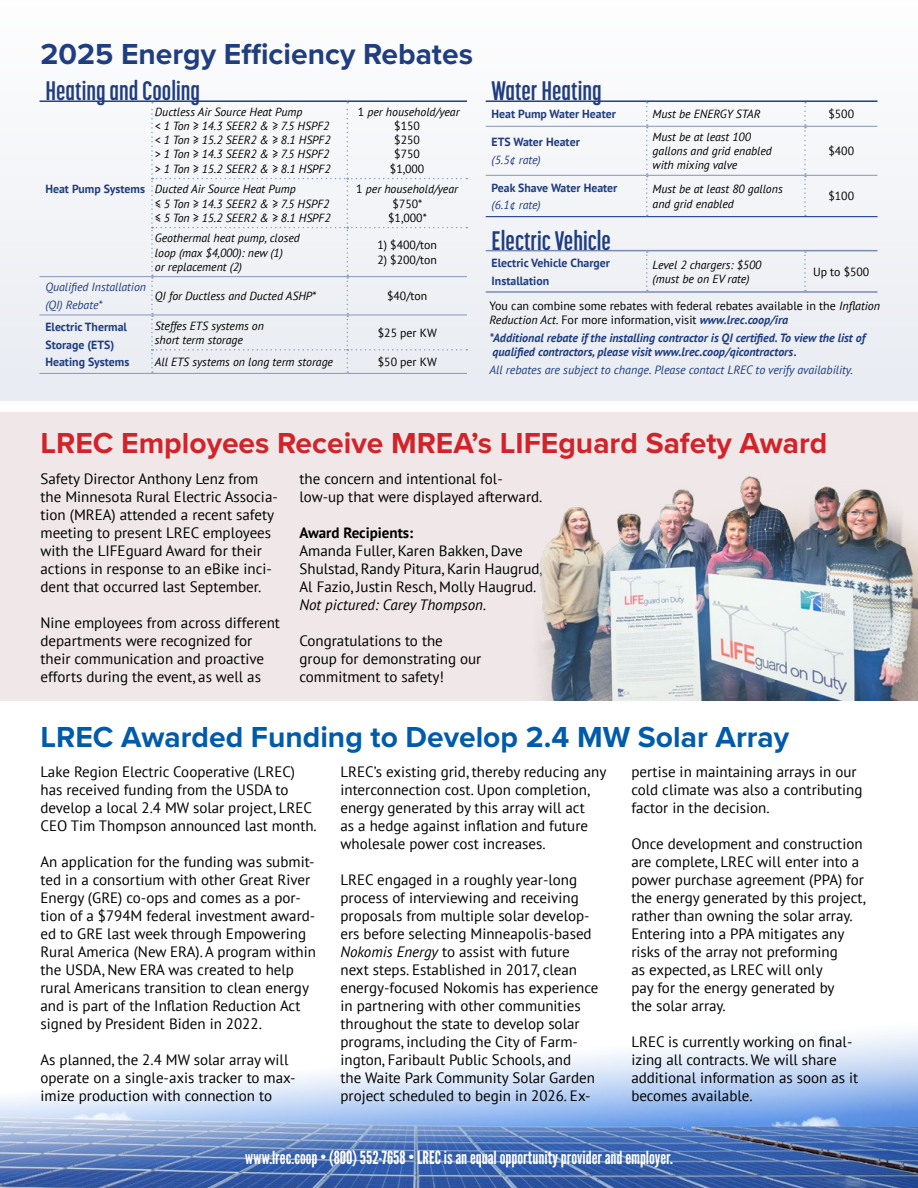
<style>
.page{position:relative;width:918px;height:1188px;background:#fff}
.page>*{position:absolute;margin:0;border:0;box-sizing:border-box;transform-origin:0 0}
.t1{font:700 30px "Proxima Nova";color:#d2232a}
.t2{font:700 30px "Proxima Nova";color:#005baa}
.t3{font:700 30px "Proxima Nova";color:#1f3d80}
.t4{font:700 26.55px "Korolev Compressed";color:#1f3d80}
.t5{font:18px "League Gothic";color:#fff}
.t6{font:15px/18px "PT Sans";color:#000}
.t7{font:italic 15px "PT Sans";color:#000}
.t8{font:700 15px "PT Sans";color:#000}
.t9{font:italic 700 12px/14.4px "PT Sans";color:#1f3d80}
.t10{font:12px/14.4px "PT Sans";color:#000}
.t11{font:italic 12px "PT Sans";color:#1f3d80}
.t12{font:italic 11.85px/14.1px "PT Sans";color:#000}
.t13{font:700 11.85px/17.7px "PT Sans";color:#1f3d80}
.t14{font:11.85px/14.1px "PT Sans";color:#000;text-align:center}
.t15{font:italic 11.85px/17.7px "PT Sans";color:#1f3d80}
.s1{font-style:italic}
.s2{font-style:normal}
.s3{font-weight:700;font-style:italic;color:#1f3d80}
</style>
<div class="page">
<div style="left:0;top:412px;width:918px;height:289px;background:#f0e8e8"></div>
<div style="left:0;top:0;width:918px;height:401px;background:#f4f5f8"></div>
<hr style="left:40px;top:100px;width:112px;height:2px;background:#1f3d80">
<hr style="left:152px;top:100px;width:195px;height:2px;background:#1f3d80">
<hr style="left:347px;top:100px;width:120px;height:2px;background:#1f3d80">
<hr style="left:40px;top:276px;width:112px;height:1px;background:#8f9ec0">
<hr style="left:40px;top:314px;width:112px;height:2px;background:#8f9ec0">
<svg style="left:151px;top:102px;width:316px;height:271px"></svg>
<hr style="left:40px;top:373px;width:112px;height:1px;background:#8f9ec0">
<hr style="left:152px;top:373px;width:195px;height:1px;background:#8f9ec0">
<hr style="left:347px;top:373px;width:120px;height:1px;background:#8f9ec0">
<hr style="left:486px;top:100px;width:161px;height:2px;background:#1f3d80">
<hr style="left:647px;top:100px;width:158px;height:2px;background:#1f3d80">
<hr style="left:805px;top:100px;width:73px;height:2px;background:#1f3d80">
<svg style="left:646px;top:102px;width:2px;height:114px"></svg>
<svg style="left:804px;top:102px;width:2px;height:114px"></svg>
<hr style="left:486px;top:126px;width:161px;height:1px;background:#8f9ec0">
<hr style="left:647px;top:126px;width:158px;height:1px;background:#8f9ec0">
<hr style="left:805px;top:126px;width:73px;height:1px;background:#8f9ec0">
<hr style="left:486px;top:175px;width:161px;height:1px;background:#8f9ec0">
<hr style="left:647px;top:175px;width:158px;height:1px;background:#8f9ec0">
<hr style="left:805px;top:175px;width:73px;height:1px;background:#8f9ec0">
<hr style="left:486px;top:216px;width:161px;height:1px;background:#1f3d80">
<hr style="left:647px;top:216px;width:158px;height:1px;background:#1f3d80">
<hr style="left:805px;top:216px;width:73px;height:1px;background:#1f3d80">
<hr style="left:486px;top:250px;width:161px;height:1px;background:#798bb3">
<hr style="left:647px;top:250px;width:158px;height:1px;background:#798bb3">
<hr style="left:805px;top:250px;width:73px;height:1px;background:#798bb3">
<hr style="left:486px;top:291px;width:161px;height:2px;background:#798bb3">
<hr style="left:647px;top:291px;width:158px;height:2px;background:#798bb3">
<hr style="left:805px;top:291px;width:73px;height:2px;background:#798bb3">
<svg style="left:646px;top:251px;width:2px;height:40px"></svg>
<svg style="left:804px;top:251px;width:2px;height:40px"></svg>
<img style="left:0;top:1033px;width:918px;height:155px">
<img style="left:539px;top:476px;width:379px;height:225px">
<h1 class="t3" style="left:40px;top:36px;width:434px">2025 Energy Efficiency Rebates</h1>
<h2 class="t4" style="left:45px;top:76px;width:156px">Heating and Cooling</h2>
<p class="t12" style="left:155px;top:104px;width:177px">Ductless Air Source Heat Pump<br>&lt; 1 Ton ≥ 14.3 SEER2 &amp; ≥ 7.5 HSPF2 &lt; 1 Ton ≥ 15.2 SEER2 &amp; ≥ 8.1 HSPF2 &gt; 1 Ton ≥ 14.3 SEER2 &amp; ≥ 7.5 HSPF2 &gt; 1 Ton ≥ 15.2 SEER2 &amp; ≥ 8.1 HSPF2</p>
<p class="t14" style="left:358px;top:104px;width:103px">1 <span class="s1">per household/year </span>$150<br>$250<br>$750<br>$1,000</p>
<p class="t12" style="left:155px;top:182px;width:177px">Ducted Air Source Heat Pump<br>≤ 5 Ton ≥ 14.3 SEER2 &amp; ≥ 7.5 HSPF2 ≤ 5 Ton ≥ 15.2 SEER2 &amp; ≥ 8.1 HSPF2</p>
<p class="t12" style="left:356px;top:182px;width:103px;text-align:center"><span class="s2">1</span> per household/year <span class="s2">$750*<br>$1,000*</span></p>
<p class="t12" style="left:155px;top:231px;width:146px">Geothermal heat pump, closed loop (max $4,000): new (1)<br>or replacement (2)</p>
<p class="t14" style="left:377px;top:238px;width:61px">1) $400/ton</p>
<p class="t13" style="left:45px;top:180px;width:101px">Heat Pump Systems</p>
<p class="t14" style="left:377px;top:252px;width:61px">2) $200/ton</p>
<p class="t15" style="left:45px;top:278px;width:102px">Qualified Installation (QI) Rebate*</p>
<p class="t12" style="left:155px;top:289px;width:163px">QI for Ductless and Ducted ASHP*</p>
<p class="t14" style="left:387px;top:289px;width:42px">$40/ton</p>
<p class="t13" style="left:45px;top:318px;width:86px">Electric Thermal<br>Storage (ETS)<br>Heating Systems</p>
<p class="t12" style="left:155px;top:318px;width:111px">Steffes ETS systems on short term storage</p>
<p class="t14" style="left:378px;top:325px;width:60px">$25 per KW</p>
<p class="t12" style="left:155px;top:355px;width:180px">All ETS systems on long term storage</p>
<p class="t14" style="left:378px;top:355px;width:60px">$50 per KW</p>
<h2 class="t4" style="left:492px;top:76px;width:112px">Water Heating</h2>
<p class="t13" style="left:492px;top:105px;width:126px">Heat Pump Water Heater</p>
<p class="t12" style="left:653px;top:107px;width:109px">Must be ENERGY STAR</p>
<p class="t14" style="left:828px;top:107px;width:27px">$500</p>
<p class="t13" style="left:492px;top:133px;width:90px">ETS Water Heater</p>
<p class="t15" style="left:492px;top:151px;width:51px">(5.5¢ rate)</p>
<p class="t12" style="left:653px;top:130px;width:121px">Must be at least 100 gallons and grid enabled with mixing valve</p>
<p class="t14" style="left:828px;top:144px;width:27px">$400</p>
<p class="t13" style="left:492px;top:178px;width:127px">Peak Shave Water Heater</p>
<p class="t15" style="left:492px;top:196px;width:51px">(6.1¢ rate)</p>
<p class="t12" style="left:653px;top:182px;width:132px">Must be at least 80 gallons and grid enabled</p>
<p class="t14" style="left:828px;top:189px;width:27px">$100</p>
<h2 class="t4" style="left:492px;top:226px;width:121px">Electric Vehicle</h2>
<p class="t13" style="left:492px;top:254px;width:120px">Electric Vehicle Charger<br>Installation</p>
<p class="t12" style="left:653px;top:257px;width:110px">Level 2 chargers: $500 (must be on EV rate)</p>
<p class="t14" style="left:813px;top:264px;width:58px">Up to $500</p>
<p class="t10" style="left:490px;top:298px;width:392px">You can combine some rebates with federal rebates available in the <span class="s1">Inflation<br>Reduction Act.</span> For more information, visit <span class="s3">www.lrec.coop/ira</span></p>
<p class="t9" style="left:490px;top:330px;width:377px">*Additional rebate if the installing contractor is QI certified. To view the list of qualified contractors, please visit www.lrec.coop/qicontractors.</p>
<p class="t11" style="left:490px;top:362px;width:365px">All rebates are subject to change. Please contact LREC to verify availability.</p>
<h1 class="t1" style="left:40px;top:425px;width:788px">LREC Employees Receive MREA’s LIFEguard Safety Award</h1>
<p class="t6" style="left:300px;top:469px;width:244px">the concern and intentional fol&shy;low-up that were displayed afterward.</p>
<p class="t8" style="left:300px;top:523px;width:115px">Award Recipients:</p>
<p class="t6" style="left:300px;top:541px;width:244px">Amanda Fuller, Karen Bakken, Dave<br>Shulstad, Randy Pitura, Karin Haugrud,<br>Al Fazio, Justin Resch, Molly Haugrud.</p>
<p class="t7" style="left:300px;top:595px;width:188px">Not pictured: Carey Thompson.</p>
<p class="t6" style="left:300px;top:631px;width:183px">Congratulations to the group for demonstrating our commitment to safety!</p>
<p class="t6" style="left:40px;top:469px;width:239px">Safety Director Anthony Lenz from the Minnesota Rural Electric Associa&shy;tion (MREA) attended a recent safety meeting to present LREC employees with the LIFEguard Award for their actions in response to an eBike inci&shy;dent that occurred last September.</p>
<p class="t6" style="left:40px;top:613px;width:241px">Nine employees from across different departments were recognized for their communication and proactive efforts during the event, as well as</p>
<h1 class="t2" style="left:40px;top:719px;width:750px">LREC Awarded Funding to Develop 2.4 MW Solar Array</h1>
<p class="t6" style="left:340px;top:762px;width:267px">LREC’s existing grid, thereby reducing any interconnection cost. Upon completion, energy generated by this array will act<br>as a hedge against inflation and future wholesale power cost increases.</p>
<p class="t6" style="left:340px;top:870px;width:259px">LREC engaged in a roughly year-long process of interviewing and receiving proposals from multiple solar develop&shy;ers before selecting Minneapolis-based <span class="s1">Nokomis Energy</span> to assist with future next steps. Established in 2017, clean energy-focused Nokomis has experience in partnering with other communities throughout the state to develop solar programs, including the City of Farm&shy;ington, Faribault Public Schools, and<br>the Waite Park Community Solar Garden project scheduled to begin in 2026. Ex-</p>
<p class="t6" style="left:40px;top:762px;width:278px">Lake Region Electric Cooperative (LREC) has received funding from the USDA to develop a local 2.4 MW solar project, LREC CEO Tim Thompson announced last month.</p>
<p class="t6" style="left:40px;top:852px;width:277px">An application for the funding was submit&shy;ted in a consortium with other Great River Energy (GRE) co-ops and comes as a por&shy;tion of a $794M federal investment award&shy;ed to GRE last week through Empowering Rural America (New ERA). A program within the USDA, New ERA was created to help rural Americans transition to clean energy and is part of the Inflation Reduction Act signed by President Biden in 2022.</p>
<p class="t6" style="left:40px;top:1050px;width:257px">As planned, the 2.4 MW solar array will operate on a single-axis tracker to max&shy;imize production with connection to</p>
<p class="t6" style="left:631px;top:762px;width:233px">pertise in maintaining arrays in our cold climate was also a contributing factor in the decision.</p>
<p class="t6" style="left:631px;top:834px;width:236px">Once development and construction are complete, LREC will enter into a power purchase agreement (PPA) for the energy generated by this project, rather than owning the solar array.<br>Entering into a PPA mitigates any risks of the array not preforming<br>as expected, as LREC will only<br>pay for the energy generated by<br>the solar array.</p>
<p class="t6" style="left:631px;top:1032px;width:228px">LREC is currently working on final&shy;izing all contracts. We will share additional information as soon as it becomes available.</p>
<p class="t5" style="left:245px;top:1147px;width:429px">www.lrec.coop • (800) 552-7658 • LREC is an equal opportunity provider and employer.</p>
</div>
